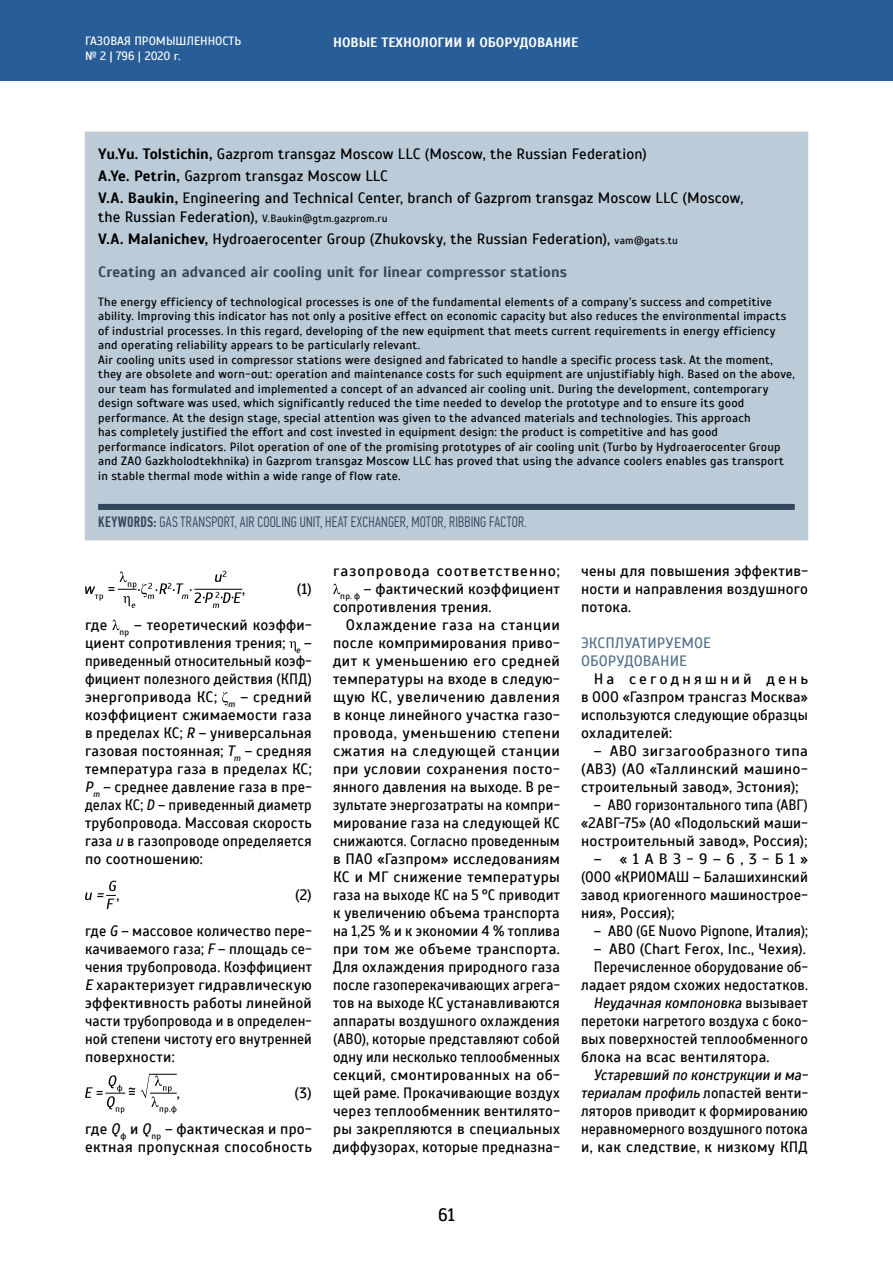
<style>
.page{position:relative;width:893px;height:1263px;background:#fff}
.page>*{position:absolute;margin:0;border:0;box-sizing:border-box;transform-origin:0 0}
.t1{font:18px "Scada";color:#000}
.t2{font:15px/18px "Scada";letter-spacing:.01em;color:#000;text-align:justify}
.t3{font:15px/18px "Scada";letter-spacing:.01em;color:#000;text-align:justify;scale:.96 1}
.t4{font:15px/18px "Scada";letter-spacing:.01em;color:#000;text-align:justify;scale:.94 1}
.t5{font:15px/18px "Scada";letter-spacing:.01em;color:#000;text-align:justify;scale:.93 1}
.t6{font:700 15px/32.5px "Scada";letter-spacing:.005em;color:#32485a}
.t7{font:15px "Scada";letter-spacing:.03em;color:#000}
.t8{font:15px "Scada";letter-spacing:.01em;color:#000;scale:.95 1}
.t9{font:300 15px "PF Din Text Comp Pro";letter-spacing:.01em;color:#32485a}
.t10{font:15px/18px "Scada";letter-spacing:.005em;color:#54728b}
.t11{font:italic 15px "Scada";letter-spacing:.005em;color:#000;scale:.95 1}
.t12{font:15px "Scada";letter-spacing:.06em;color:#000}
.t13{font:700 13.5px "Scada";color:#fff}
.t14{font:12px/14.5px "Scada";letter-spacing:.02em;color:#000}
.t15{font:12px/14.4px "Scada";color:#fff}
.t16{font:10.5px "Scada";letter-spacing:.02em;color:#000}
.s1{font-weight:700}
.s2{font-size:15px}
.s3{color:#000}
.s4{font-weight:400;color:#000}
.s5{font-weight:400;font-size:10.5px;color:#000}
.s6{font-weight:500}
.s7{font-style:italic}
.s8{font-style:normal}
</style>
<div class="page">
<div style="left:0;top:0;width:893px;height:81px;background:#295d97"></div>
<hr style="left:194px;top:589px;width:48px;height:1px;background:#000">
<svg style="left:85px;top:571px;width:156px;height:37px"></svg>
<svg style="left:112px;top:620px;width:7px;height:10px"></svg>
<svg style="left:289px;top:641px;width:7px;height:10px"></svg>
<svg style="left:222px;top:692px;width:6px;height:13px"></svg>
<svg style="left:85px;top:880px;width:31px;height:29px"></svg>
<svg style="left:85px;top:1074px;width:92px;height:39px"></svg>
<svg style="left:333px;top:584px;width:7px;height:10px"></svg>
<div style="left:85px;top:132px;width:723px;height:408px;background:#bbcbd8"></div>
<div style="left:98px;top:504px;width:697px;height:6px;background:#32485a"></div>
<p class="t15" style="left:85px;top:34px;width:158px">ГАЗОВАЯ ПРОМЫШЛЕННОСТЬ № 2 | 796 | 2020 г.</p>
<p class="t13" style="left:333px;top:34px;width:247px">НОВЫЕ ТЕХНОЛОГИИ И ОБОРУДОВАНИЕ</p>
<p class="t2" style="left:98px;top:143px;width:647px;line-height:22.4px;text-align:left"><span class="s1">Yu.Yu. Tolstichin,</span> Gazprom transgaz Moscow LLC (Moscow, the Russian Federation)<br><span class="s1">A.Ye. Petrin,</span> Gazprom transgaz Moscow LLC<br><span class="s1">V.A. Baukin,</span> Engineering and Technical Center, branch of Gazprom transgaz Moscow LLC (Moscow,</p>
<p class="t16" style="left:98px;top:212px;width:291px"><span class="s2">the Russian Federation),</span> V.Baukin@gtm.gazprom.ru</p>
<p class="t6" style="left:98px;top:223px;width:581px"><span class="s3">V.A. Malanichev,</span> <span class="s4">Hydroaerocenter Group (Zhukovsky, the Russian Federation),</span> <span class="s5">vam@gats.tu<br></span>Creating an advanced air cooling unit for linear compressor stations</p>
<p class="t14" style="left:98px;top:294px;width:698px">The energy efficiency of technological processes is one of the fundamental elements of a company’s success and competitive ability. Improving this indicator has not only a positive effect on economic capacity but also reduces the environmental impacts of industrial processes. In this regard, developing of the new equipment that meets current requirements in energy efficiency and operating reliability appears to be particularly relevant.<br>Air cooling units used in compressor stations were designed and fabricated to handle a specific process task. At the moment, they are obsolete and worn-out: operation and maintenance costs for such equipment are unjustifiably high. Based on the above, our team has formulated and implemented a concept of an advanced air cooling unit. During the development, contemporary design software was used, which significantly reduced the time needed to develop the prototype and to ensure its good performance. At the design stage, special attention was given to the advanced materials and technologies. This approach<br>has completely justified the effort and cost invested in equipment design: the product is competitive and has good<br>performance indicators. Pilot operation of one of the promising prototypes of air cooling unit (Turbo by Hydroaerocenter Group and ZAO Gazkholodtekhnika) in Gazprom transgaz Moscow LLC has proved that using the advance coolers enables gas transport in stable thermal mode within a wide range of flow rate.</p>
<p class="t9" style="left:98px;top:513px;width:430px"><span class="s6">KEYWORDS:</span> GAS TRANSPORT, AIR COOLING UNIT, HEAT EXCHANGER, MOTOR, RIBBING FACTOR.</p>
<p class="t2" style="left:242px;top:580px;width:4px">,</p>
<p class="t2" style="left:297px;top:580px;width:17px">(1)</p>
<p class="t2" style="left:85px;top:616px;width:228px">где <sub>пр</sub> – теоретический коэффи&shy;циент сопротивления трения; <sub>e</sub> – приведенный относительный коэф&shy;фициент полезного действия (КПД) энергопривода КС; <sub>m</sub> – средний коэффициент сжимаемости газа в пределах КС; <span class="s7">R</span> – универсальная газовая постоянная; <span class="s7">T</span><sub>m</sub> – средняя температура газа в пределах КС; <span class="s7">P</span><sub>m</sub> – среднее давление газа в пре&shy;делах КС; <span class="s7">D</span> – приведенный диаметр трубопровода. Массовая скорость газа <span class="s7">u</span> в газопроводе определяется по соотношению:</p>
<p class="t2" style="left:116px;top:886px;width:4px">,</p>
<p class="t2" style="left:295px;top:886px;width:18px">(2)</p>
<p class="t3" style="left:85px;top:922px;width:238px">где <span class="s7">G</span> – массовое количество пере&shy;качиваемого газа; <span class="s7">F</span> – площадь се&shy;чения трубопровода. Коэффициент <span class="s7">E</span> характеризует гидравлическую эффективность работы линейной части трубопровода и в определен&shy;ной степени чистоту его внутренней поверхности:</p>
<p class="t2" style="left:177px;top:1084px;width:4px">,</p>
<p class="t2" style="left:295px;top:1084px;width:19px">(3)</p>
<p class="t2" style="left:85px;top:1120px;width:228px">где <span class="s7">Q</span><sub>ф</sub> и <span class="s7">Q</span><sub>пр</sub> – фактическая и про&shy;ектная пропускная способность</p>
<p class="t12" style="left:333px;top:562px;width:228px">газопровода соответственно;</p>
<p class="t2" style="left:340px;top:580px;width:221px"><sub>пр.</sub> <sub>ф</sub> – фактический коэффициент</p>
<p class="t2" style="left:333px;top:598px;width:160px">сопротивления трения.</p>
<p class="t7" style="left:346px;top:616px;width:215px">Охлаждение газа на станции</p>
<p class="t2" style="left:333px;top:634px;width:228px">после компримирования приво-</p>
<p class="t2" style="left:333px;top:652px;width:228px">дит к уменьшению его средней</p>
<p class="t2" style="left:333px;top:670px;width:228px">температуры на входе в следую-</p>
<p class="t7" style="left:333px;top:688px;width:228px">щую КС, увеличению давления</p>
<p class="t2" style="left:333px;top:706px;width:228px">в конце линейного участка газо-</p>
<p class="t7" style="left:333px;top:724px;width:228px">провода, уменьшению степени</p>
<p class="t7" style="left:333px;top:742px;width:228px">сжатия на следующей станции</p>
<p class="t2" style="left:333px;top:760px;width:228px">при условии сохранения посто-</p>
<p class="t2" style="left:333px;top:778px;width:228px">янного давления на выходе. В ре-</p>
<p class="t4" style="left:333px;top:796px;width:243px">зультате энергозатраты на компри-</p>
<p class="t2" style="left:333px;top:814px;width:228px">мирование газа на следующей КС</p>
<p class="t4" style="left:333px;top:832px;width:243px">снижаются. Согласно проведенным</p>
<p class="t2" style="left:333px;top:850px;width:228px">в ПАО «Газпром» исследованиям</p>
<p class="t2" style="left:333px;top:868px;width:228px">КС и МГ снижение температуры</p>
<p class="t3" style="left:333px;top:886px;width:238px">газа на выходе КС на 5 °С приводит</p>
<p class="t2" style="left:333px;top:904px;width:228px">к увеличению объема транспорта</p>
<p class="t4" style="left:333px;top:922px;width:243px">на 1,25 % и к экономии 4 % топлива</p>
<p class="t2" style="left:333px;top:940px;width:228px">при том же объеме транспорта.</p>
<p class="t2" style="left:333px;top:958px;width:228px">Для охлаждения природного газа</p>
<p class="t5" style="left:333px;top:976px;width:245px">после газоперекачивающих агрега-</p>
<p class="t3" style="left:333px;top:994px;width:238px">тов на выходе КС устанавливаются</p>
<p class="t8" style="left:333px;top:1012px;width:240px">аппараты воздушного охлаждения</p>
<p class="t8" style="left:333px;top:1030px;width:240px">(АВО), которые представляют собой</p>
<p class="t5" style="left:333px;top:1048px;width:245px">одну или несколько теплообменных</p>
<p class="t2" style="left:333px;top:1066px;width:228px">секций, смонтированных на об-</p>
<p class="t3" style="left:333px;top:1084px;width:238px">щей раме. Прокачивающие воздух</p>
<p class="t2" style="left:333px;top:1102px;width:228px">через теплообменник вентилято-</p>
<p class="t2" style="left:333px;top:1120px;width:228px">ры закрепляются в специальных</p>
<p class="t2" style="left:333px;top:1138px;width:228px">диффузорах, которые предназна-</p>
<p class="t1" style="left:438px;top:1204px;width:18px">61</p>
<p class="t2" style="left:581px;top:562px;width:228px">чены для повышения эффектив&shy;ности и направления воздушного потока.</p>
<p class="t10" style="left:581px;top:634px;width:131px">ЭКСПЛУАТИРУЕМОЕ<br>ОБОРУДОВАНИЕ</p>
<p class="t2" style="left:581px;top:670px;width:228px;text-indent:13px">На сегодняшний день в ООО «Газпром трансгаз Москва» используются следующие образцы охладителей:</p>
<p class="t2" style="left:581px;top:742px;width:228px;text-indent:13px">– АВО зигзагообразного типа (АВЗ) (АО «Таллинский машино&shy;строительный завод», Эстония);</p>
<p class="t5" style="left:581px;top:796px;width:245px;text-indent:13px">– АВО горизонтального типа (АВГ) «2АВГ-75» (АО «Подольский маши&shy;ностроительный завод», Россия);</p>
<p class="t2" style="left:581px;top:850px;width:228px;text-indent:13px">– «1АВЗ-9–6,3‑Б1» (ООО «КРИОМАШ – Балашихинский завод криогенного машинострое&shy;ния», Россия);</p>
<p class="t4" style="left:594px;top:922px;width:229px">– АВО (GE Nuovo Pignone, Италия);</p>
<p class="t2" style="left:594px;top:940px;width:214px">– АВО (Chart Ferox, Inc., Чехия).</p>
<p class="t5" style="left:594px;top:958px;width:232px">Перечисленное оборудование об-</p>
<p class="t3" style="left:581px;top:976px;width:238px">ладает рядом схожих недостатков.</p>
<p class="t11" style="left:594px;top:994px;width:227px">Неудачная компоновка <span class="s8">вызывает</span></p>
<p class="t4" style="left:581px;top:1012px;width:243px">перетоки нагретого воздуха с боко-</p>
<p class="t8" style="left:581px;top:1030px;width:240px">вых поверхностей теплообменного</p>
<p class="t2" style="left:581px;top:1048px;width:190px">блока на всас вентилятора.</p>
<p class="t4" style="left:581px;top:1066px;width:243px;text-indent:13px"><span class="s7">Устаревший по конструкции и ма&shy;териалам профиль</span> лопастей венти&shy;ляторов приводит к формированию неравномерного воздушного потока и, как следствие, к низкому КПД</p>
</div>
